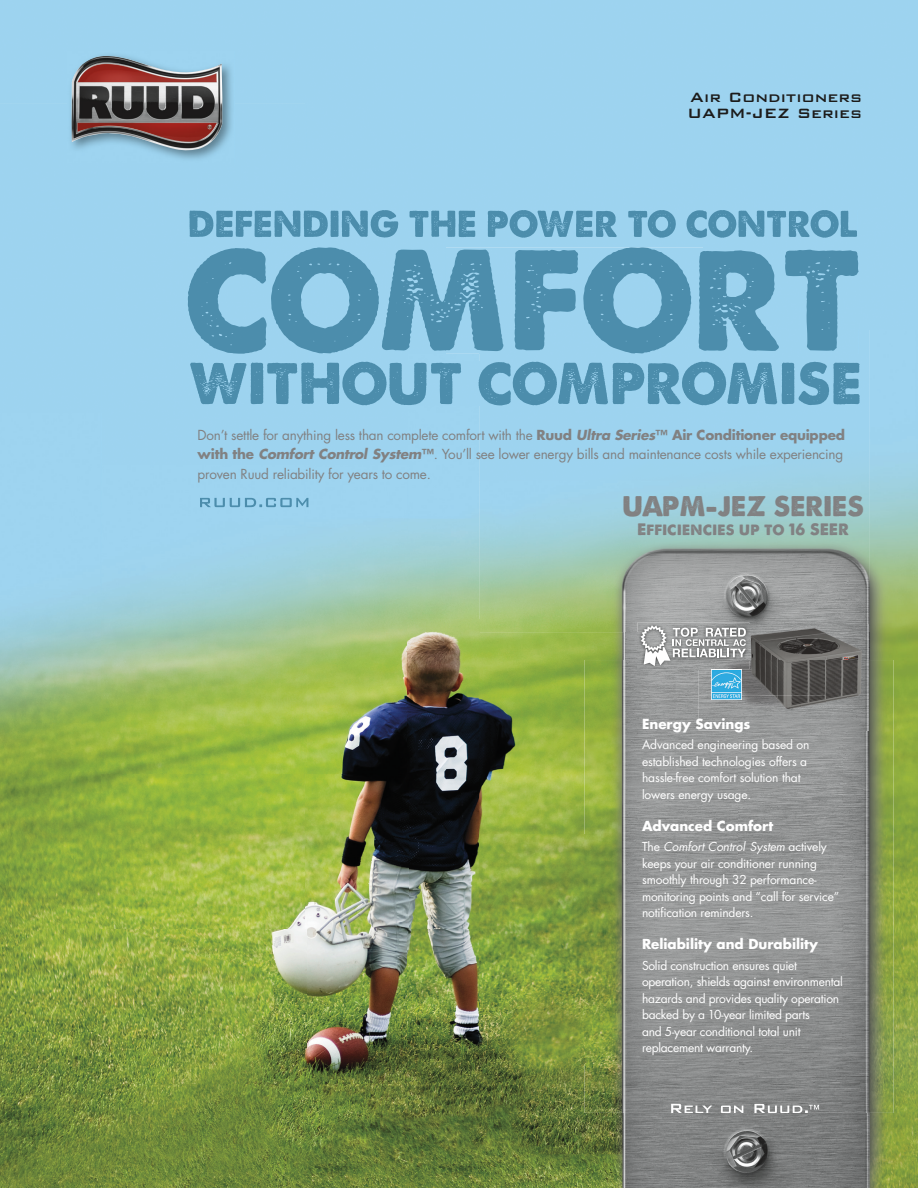
<style>
.page{position:relative;width:918px;height:1188px;background:#fff}
.page>*{position:absolute;margin:0;border:0;box-sizing:border-box;transform-origin:0 0}
.t1{font:27px "A Loveof Thunder";color:#818182}
.t2{font:500 18px/15.8px "Bank Gothic BT";color:#1c1b1a}
.t3{font:15.75px "A Loveof Thunder";letter-spacing:.02em;color:#818182}
.t4{font:13.5px/19.5px "Futura";letter-spacing:-.015em;color:#818182;text-align:justify}
.t5{font:700 13.5px "Futura";color:#fff}
.t6{font:12px/16.5px "Futura";letter-spacing:-.015em;color:#fff}
.s1{font-weight:700}
.s2{font-weight:700;font-style:italic}
.s3{font-style:italic}
</style>
<div class="page">
<img style="left:0;top:103px;width:102px;height:1085px">
<img style="left:408px;top:354px;width:71px;height:834px">
<img style="left:102px;top:465px;width:306px;height:723px">
<img style="left:479px;top:354px;width:195px;height:278px">
<img style="left:674px;top:329px;width:195px;height:303px">
<img style="left:869px;top:329px;width:49px;height:859px">
<img style="left:479px;top:632px;width:146px;height:202px">
<img style="left:625px;top:632px;width:13px;height:28px">
<img style="left:868px;top:632px;width:2px;height:28px">
<img style="left:479px;top:834px;width:106px;height:202px">
<img style="left:479px;top:1036px;width:146px;height:152px">
<img style="left:625px;top:1113px;width:245px;height:75px">
<img style="left:671px;top:1113px;width:137px;height:1px">
<img style="left:188px;top:247px;width:671px;height:107px">
<img style="left:479px;top:329px;width:380px;height:25px">
<img style="left:190px;top:362px;width:289px;height:43px">
<img style="left:479px;top:362px;width:381px;height:43px">
<img style="left:739px;top:625px;width:129px;height:106px">
<img style="left:200px;top:498px;width:108px;height:9px">
<img style="left:585px;top:660px;width:154px;height:453px">
<img style="left:842px;top:660px;width:51px;height:453px">
<img style="left:739px;top:731px;width:103px;height:382px">
<img style="left:671px;top:1104px;width:137px;height:9px">
<svg style="left:809px;top:1105px;width:10px;height:5px"></svg>
<img style="left:189px;top:210px;width:668px;height:28px">
<img style="left:712px;top:669px;width:30px;height:31px">
<img style="left:638px;top:622px;width:111px;height:47px">
<svg style="left:641px;top:625px;width:105px;height:41px"></svg>
<img style="left:67px;top:52px;width:167px;height:111px">
<img style="left:72px;top:56px;width:151px;height:95px">
<h2 class="t2" style="left:687px;top:89px;width:176px">Air Conditioners<br>UAPM-JEZ Series</h2>
<p class="t4" style="left:198px;top:425px;width:649px">Don’t settle for anything less than complete comfort with the <span class="s1">Ruud</span> <span class="s2">Ultra Series</span><span class="s1">™ Air Conditioner equipped with the</span> <span class="s2">Comfort Control System</span><span class="s1">™</span>. You’ll see lower energy bills and maintenance costs while experiencing proven Ruud reliability for years to come.</p>
<h1 class="t1" style="left:622px;top:489px;width:243px">UAPM-JEZ SERIES</h1>
<h3 class="t3" style="left:637px;top:519px;width:213px">EFFICIENCIES UP TO 16 SEER</h3>
<p class="t5" style="left:642px;top:715px;width:110px">Energy Savings</p>
<p class="t6" style="left:642px;top:737px;width:169px">Advanced engineering based on established technologies offers a hassle-free comfort solution that lowers energy usage.</p>
<p class="t5" style="left:642px;top:817px;width:133px">Advanced Comfort</p>
<p class="t6" style="left:642px;top:839px;width:199px">The <span class="s3">Comfort Control System</span> actively keeps your air conditioner running smoothly through 32 performance&shy;monitoring points and “call for service” notification reminders.</p>
<p class="t5" style="left:642px;top:935px;width:177px">Reliability and Durability</p>
<p class="t6" style="left:642px;top:957px;width:202px">Solid construction ensures quiet operation, shields against environmental hazards and provides quality operation backed by a 10-year limited parts<br>and 5-year conditional total unit replacement warranty.</p>
</div>
